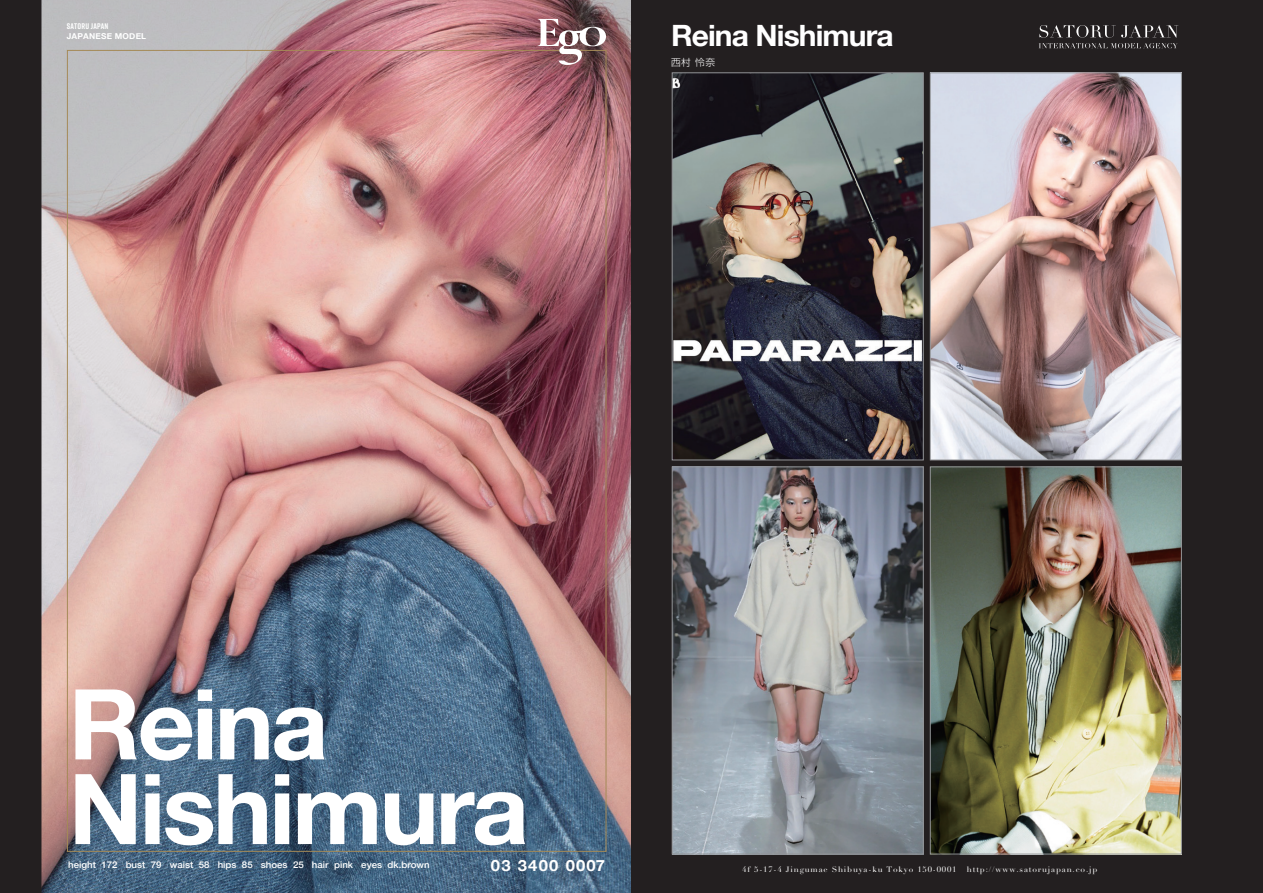
<style>
.page{position:relative;width:1263px;height:893px;background:#231f20}
.page>*{position:absolute;margin:0;border:0;box-sizing:border-box;transform-origin:0 0}
.t1{font:700 97.95px/84.8px "Helvetica Neue";letter-spacing:-.03em;color:#fff}
.t2{font:700 29.4px "Helvetica Neue";letter-spacing:-.03em;color:#fff}
.t3{font:700 15.45px "Helvetica Neue";letter-spacing:.075em;color:#fff;scale:1.08 1}
.t4{font:300 9.75px "Shin Go Pro";color:#fff}
.t5{font:500 9.3px "Helvetica Neue";color:#fff;scale:1.05 1}
.t6{font:700 8.1px "Helvetica Neue";letter-spacing:.025em;color:#fff}
.t7{font:700 8.1px "Rift";letter-spacing:.025em;color:#fff}
.t8{font:7.8px "Didot LH";letter-spacing:.1em;color:#fff;scale:1.08 1}
</style>
<div class="page">
<img style="left:41px;top:0;width:590px;height:893px">
<svg style="left:538px;top:19px;width:68px;height:46px;background:#937578"></svg>
<svg style="left:1039px;top:25px;width:139px;height:23px"></svg>
<img style="left:932px;top:469px;width:247px;height:383px">
<div style="left:930px;top:467px;width:251px;height:387px;border:1px solid #939598"></div>
<img style="left:932px;top:75px;width:247px;height:383px">
<div style="left:930px;top:73px;width:251px;height:387px;border:1px solid #939598"></div>
<img style="left:674px;top:469px;width:247px;height:383px">
<div style="left:672px;top:467px;width:251px;height:387px;border:1px solid #939598"></div>
<img style="left:674px;top:75px;width:247px;height:383px">
<div style="left:672px;top:73px;width:251px;height:387px;border:1px solid #939598"></div>
<p class="t7" style="left:67px;top:21px;width:43px">SATORU JAPAN</p>
<p class="t6" style="left:67px;top:30px;width:81px">JAPANESE MODEL</p>
<h2 class="t2" style="left:671px;top:12px;width:224px">Reina Nishimura</h2>
<p class="t4" style="left:671px;top:54px;width:46px">西村 怜奈</p>
<h1 class="t1" style="left:69px;top:685px;width:462px">Reina<br>Nishimura</h1>
<p class="t5" style="left:68px;top:857px;width:346px">height 172 bust 79 waist 58 hips 85 shoes 25 hair pink eyes dk.brown</p>
<h3 class="t3" style="left:491px;top:853px;width:107px">03 3400 0007</h3>
<p class="t8" style="left:742px;top:864px;width:200px">4f 5-17-4 Jingumae Shibuya-ku Tokyo 150-0001</p>
<p class="t8" style="left:967px;top:864px;width:122px">http://www.satorujapan.co.jp</p>
</div>
